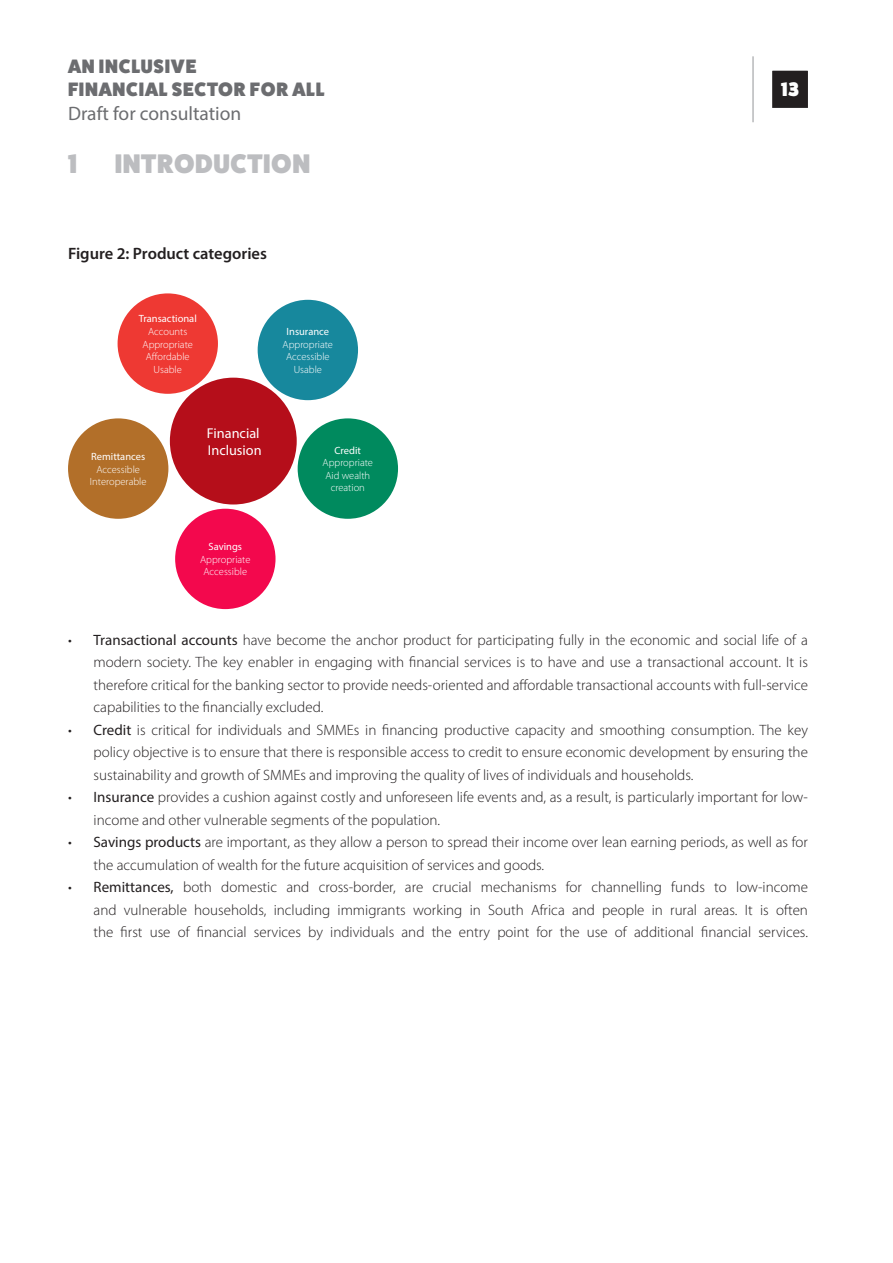
<style>
.page{position:relative;width:893px;height:1263px;background:#fff}
.page>*{position:absolute;margin:0;border:0;box-sizing:border-box;transform-origin:0 0}
.t1{font:800 27px "Fat Frank";letter-spacing:.02em;color:#bcbdc0}
.t2{font:800 19.65px "Fat Frank";color:#fff}
.t3{font:800 19.5px/23.4px "Fat Frank";letter-spacing:.04em;color:#6c6d70}
.t4{font:19.5px "Myriad Pro";color:#6c6d70}
.Table_Header{font:600 16.5px "Myriad Pro";color:#231f20}
.Bullets{font:300 15px/22.5px "Myriad Pro";color:#231f20;text-align:justify}
.Body{font:14.25px "Myriad Pro";color:#fff}
.Body-2{font:300 10.5px "Myriad Pro";color:#fff}
.Body-3{font:10.5px "Myriad Pro";color:#fff}
.s1{font-weight:400}
</style>
<div class="page">
<svg style="left:772px;top:71px;width:36px;height:37px"></svg>
<hr style="left:753px;top:56px;width:1px;height:66px;background:#939598">
<div style="left:170px;top:378px;width:127px;height:126px;background:#b50e1a;border-radius:50%"></div>
<div style="left:118px;top:293px;width:100px;height:101px;background:#ee3933;border-radius:50%"></div>
<div style="left:258px;top:300px;width:100px;height:100px;background:#17889d;border-radius:50%"></div>
<div style="left:298px;top:418px;width:100px;height:101px;background:#008a5e;border-radius:50%"></div>
<div style="left:68px;top:418px;width:100px;height:101px;background:#b26f29;border-radius:50%"></div>
<div style="left:175px;top:509px;width:101px;height:100px;background:#f3084d;border-radius:50%"></div>
<h3 class="t3" style="left:68px;top:55px;width:258px">AN INCLUSIVE<br>FINANCIAL SECTOR FOR ALL</h3>
<h3 class="t4" style="left:68px;top:101px;width:175px">Draft for consultation</h3>
<h1 class="t1" style="left:68px;top:148px;width:10px">1</h1>
<h1 class="t1" style="left:115px;top:148px;width:197px">INTRODUCTION</h1>
<p class="Table_Header" style="left:68px;top:243px;width:200px">Figure 2: Product categories</p>
<p class="Body-3" style="left:139px;top:312px;width:60px">Transactional</p>
<p class="Body-2" style="left:148px;top:326px;width:41px">Accounts</p>
<p class="Body-2" style="left:143px;top:338px;width:52px">Appropriate</p>
<p class="Body-2" style="left:146px;top:351px;width:45px">Affordable</p>
<p class="Body-2" style="left:154px;top:363px;width:30px">Usable</p>
<p class="Body-3" style="left:287px;top:325px;width:44px">Insurance</p>
<p class="Body-2" style="left:283px;top:338px;width:52px">Appropriate</p>
<p class="Body-2" style="left:286px;top:351px;width:45px">Accessible</p>
<p class="Body-2" style="left:294px;top:363px;width:30px">Usable</p>
<p class="Body-3" style="left:91px;top:450px;width:56px">Remittances</p>
<p class="Body-2" style="left:96px;top:463px;width:45px">Accessible</p>
<p class="Body-2" style="left:90px;top:476px;width:58px">Interoperable</p>
<p class="Body" style="left:207px;top:424px;width:54px">Financial</p>
<p class="Body" style="left:208px;top:441px;width:55px">Inclusion</p>
<p class="Body-3" style="left:209px;top:540px;width:35px">Savings</p>
<p class="Body-2" style="left:200px;top:553px;width:52px">Appropriate</p>
<p class="Body-2" style="left:204px;top:566px;width:45px">Accessible</p>
<p class="Body-3" style="left:335px;top:444px;width:28px">Credit</p>
<p class="Body-2" style="left:323px;top:457px;width:52px">Appropriate</p>
<p class="Body-2" style="left:325px;top:469px;width:46px">Aid wealth</p>
<p class="Body-2" style="left:331px;top:482px;width:36px">creation</p>
<h2 class="t2" style="left:781px;top:79px;width:20px">13</h2>
<p class="Bullets" style="left:94px;top:629px;width:716px;text-indent:-26px">• <span class="s1">Transactional accounts</span> have become the anchor product for participating fully in the economic and social life of a modern society. The key enabler in engaging with financial services is to have and use a transactional account. It is therefore critical for the banking sector to provide needs-oriented and affordable transactional accounts with full-service capabilities to the financially excluded.</p>
<p class="Bullets" style="left:94px;top:719px;width:716px;text-indent:-26px">• <span class="s1">Credit</span> is critical for individuals and SMMEs in financing productive capacity and smoothing consumption. The key policy objective is to ensure that there is responsible access to credit to ensure economic development by ensuring the sustainability and growth of SMMEs and improving the quality of lives of individuals and households.</p>
<p class="Bullets" style="left:94px;top:786px;width:716px;text-indent:-26px">• <span class="s1">Insurance</span> provides a cushion against costly and unforeseen life events and, as a result, is particularly important for low&shy;income and other vulnerable segments of the population.</p>
<p class="Bullets" style="left:94px;top:831px;width:716px;text-indent:-26px">• <span class="s1">Savings products</span> are important, as they allow a person to spread their income over lean earning periods, as well as for the accumulation of wealth for the future acquisition of services and goods.</p>
<p class="Bullets" style="left:94px;top:876px;width:716px;text-indent:-26px">• <span class="s1">Remittances,</span> both domestic and cross-border, are crucial mechanisms for channelling funds to low-income and vulnerable households, including immigrants working in South Africa and people in rural areas. It is often the first use of financial services by individuals and the entry point for the use of additional financial services.</p>
</div>
